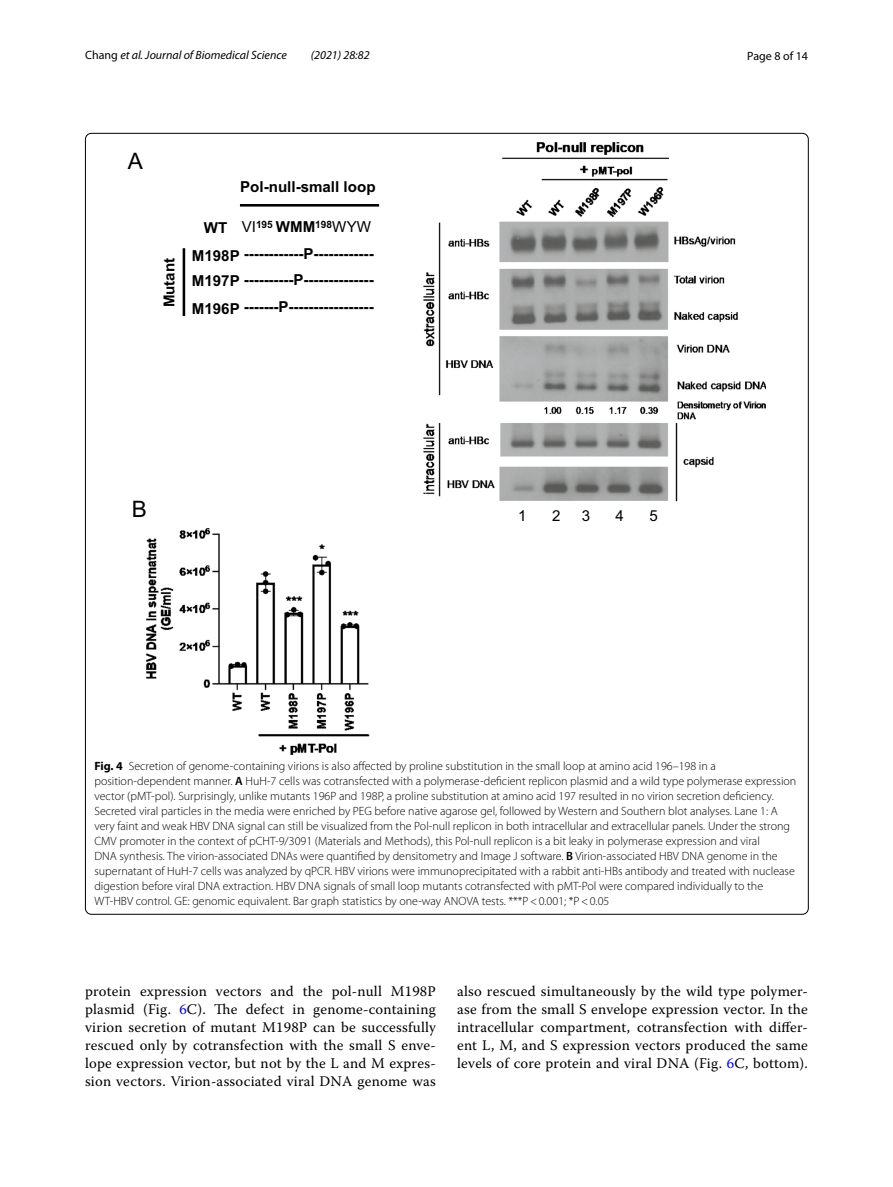
<style>
.page{position:relative;width:893px;height:1187px;background:#fff}
.page>*{position:absolute;margin:0;border:0;box-sizing:border-box;transform-origin:0 0}
.t1{font:22.65px "Arial MT2";color:#000}
.t2{font:700 15.15px/26.5px "Arial";color:#000;text-align:right}
.t3{font:15.15px "Arial MT2";color:#000}
.t4{font:14.7px/18px "Warnock Pro";letter-spacing:.015em;color:#000;text-align:justify}
.t5{font:300 12px/15px "Myriad Pro";color:#000}
.t6{font:italic 12px "Myriad Pro";color:#000}
.t7{font:12px "Myriad Pro";color:#000}
.t8{font:700 10.05px "Arial";letter-spacing:-.005em;color:#000}
.s1{font-style:normal}
.s2{font-size:15.15px}
.s3{font-family:"Arial MT2";font-weight:400;font-size:15.15px}
.s4{font-weight:700}
.s5{font-weight:600}
.s6{color:#00f}
</style>
<div class="page">
<img style="left:146px;top:142px;width:620px;height:612px">
<hr style="left:240px;top:204px;width:139px;height:2px;background:#000">
<hr style="left:183px;top:248px;width:2px;height:68px;background:#000">
<p class="t6" style="left:85px;top:48px;width:203px"><span class="s1">Chang</span> et al. Journal of Biomedical Science</p>
<p class="t6" style="left:311px;top:48px;width:60px">(2021) 28:82</p>
<p class="t7" style="left:747px;top:48px;width:62px">Page 8 of 14</p>
<h1 class="t1" style="left:128px;top:146px;width:17px">A</h1>
<p class="t2" style="left:156px;top:307px;width:51px;rotate:-90deg">Mutant</p>
<p class="t2" style="left:240px;top:173px;width:137px">Pol-null-small loop</p>
<p class="t2" style="left:204px;top:215px;width:25px">WT</p>
<p class="t8" style="left:256px;top:217px;width:117px">195 <span class="s2">WMM</span>198<span class="s3">WYW</span></p>
<p class="t2" style="left:192px;top:240px;width:184px">------------P------------<br>M197P ----------P--------------</p>
<p class="t2" style="left:192px;top:295px;width:50px">M196P</p>
<p class="t3" style="left:242px;top:217px;width:16px">VI</p>
<p class="t2" style="left:192px;top:242px;width:50px">M198P</p>
<p class="t2" style="left:244px;top:294px;width:132px">-------P-----------------</p>
<h1 class="t1" style="left:132px;top:494px;width:17px">B</h1>
<p class="t3" style="left:518px;top:506px;width:10px">1</p>
<p class="t3" style="left:552px;top:506px;width:10px">2</p>
<p class="t3" style="left:582px;top:506px;width:10px">3</p>
<p class="t3" style="left:616px;top:506px;width:10px">4</p>
<p class="t3" style="left:649px;top:506px;width:10px">5</p>
<p class="t5" style="left:94px;top:758px;width:703px"><span class="s4">Fig. 4</span> Secretion of genome-containing virions is also affected by proline substitution in the small loop at amino acid 196–198 in a position-dependent manner. <span class="s5">A</span> HuH-7 cells was cotransfected with a polymerase-deficient replicon plasmid and a wild type polymerase expression vector (pMT-pol). Surprisingly, unlike mutants 196P and 198P, a proline substitution at amino acid 197 resulted in no virion secretion deficiency.<br>Secreted viral particles in the media were enriched by PEG before native agarose gel, followed by Western and Southern blot analyses. Lane 1: A very faint and weak HBV DNA signal can still be visualized from the Pol-null replicon in both intracellular and extracellular panels. Under the strong CMV promoter in the context of pCHT-9/3091 (Materials and Methods), this Pol-null replicon is a bit leaky in polymerase expression and viral<br>DNA synthesis. The virion-associated DNAs were quantified by densitometry and Image J software. <span class="s5">B</span> Virion-associated HBV DNA genome in the supernatant of HuH-7 cells was analyzed by qPCR. HBV virions were immunoprecipitated with a rabbit anti-HBs antibody and treated with nuclease digestion before viral DNA extraction. HBV DNA signals of small loop mutants cotransfected with pMT-Pol were compared individually to the WT-HBV control. GE: genomic equivalent. Bar graph statistics by one-way ANOVA tests. ***P&lt;0.001; *P&lt;0.05</p>
<p class="t4" style="left:85px;top:982px;width:352px">protein expression vectors and the pol-null M198P plasmid (Fig. <span class="s6">6</span>C). The defect in genome-containing virion secretion of mutant M198P can be successfully rescued only by cotransfection with the small S enve&shy;lope expression vector, but not by the L and M expres&shy;sion vectors. Virion-associated viral DNA genome was</p>
<p class="t4" style="left:457px;top:982px;width:352px">also rescued simultaneously by the wild type polymer&shy;ase from the small S envelope expression vector. In the intracellular compartment, cotransfection with differ&shy;ent L, M, and S expression vectors produced the same levels of core protein and viral DNA (Fig. <span class="s6">6</span>C, bottom).</p>
</div>
